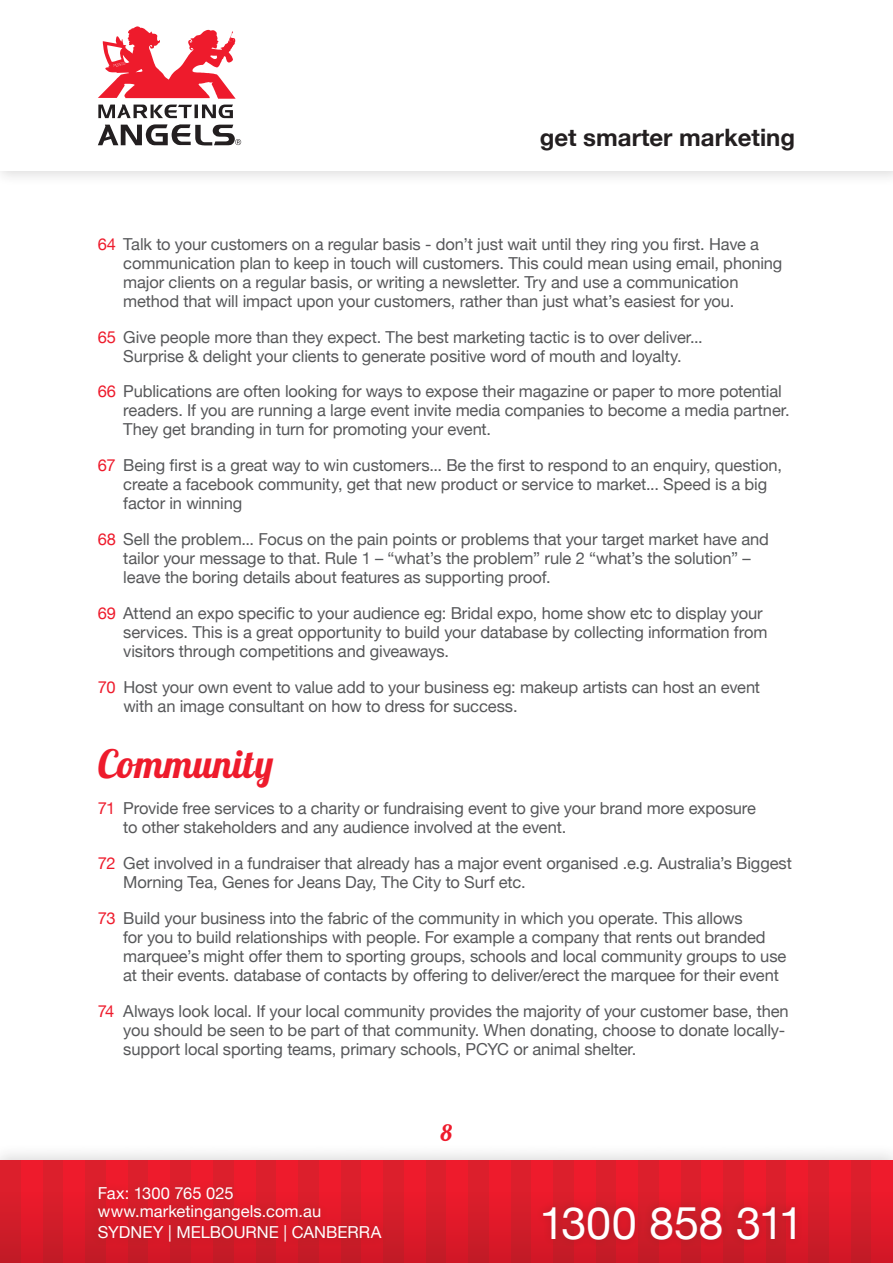
<style>
.page{position:relative;width:893px;height:1263px;background:#fff}
.page>*{position:absolute;margin:0;border:0;box-sizing:border-box;transform-origin:0 0}
.t1{font:45px "Helvetica Neue";letter-spacing:-.01em;color:#fff}
.t2{font:39px "Lobster 1.4";letter-spacing:.005em;color:#ee1b2c}
.t3{font:700 24px "Helvetica Neue";color:#231f20}
.t4{font:22.5px "Lobster 1.4";color:#ee1b2c}
.t5{font:16.5px/18.9px "Helvetica Neue";letter-spacing:-.01em;color:#57585a}
.t6{font:16.5px/18px "Helvetica Neue";color:#fff}
.s1{color:#ee1b2c}
</style>
<div class="page">
<div style="left:0;top:1142px;width:893px;height:121px;background:#231f20;opacity:.16"></div>
<div style="left:0;top:1161px;width:21px;height:102px;background:#dc1f2c"></div>
<div style="left:340px;top:1161px;width:21px;height:102px;background:#dc1f2c"></div>
<div style="left:765px;top:1161px;width:22px;height:102px;background:#dc1f2c"></div>
<div style="left:170px;top:1161px;width:21px;height:102px;background:#dc1f2c"></div>
<div style="left:510px;top:1161px;width:21px;height:102px;background:#dc1f2c"></div>
<div style="left:85px;top:1161px;width:21px;height:102px;background:#dc1f2c"></div>
<div style="left:425px;top:1161px;width:21px;height:102px;background:#dc1f2c"></div>
<div style="left:850px;top:1161px;width:22px;height:102px;background:#dc1f2c"></div>
<div style="left:255px;top:1161px;width:21px;height:102px;background:#dc1f2c"></div>
<div style="left:680px;top:1161px;width:22px;height:102px;background:#dc1f2c"></div>
<div style="left:595px;top:1161px;width:22px;height:102px;background:#dc1f2c"></div>
<div style="left:43px;top:1161px;width:21px;height:102px;background:#dc1f2c"></div>
<div style="left:383px;top:1161px;width:21px;height:102px;background:#dc1f2c"></div>
<div style="left:808px;top:1161px;width:21px;height:102px;background:#dc1f2c"></div>
<div style="left:213px;top:1161px;width:21px;height:102px;background:#dc1f2c"></div>
<div style="left:553px;top:1161px;width:21px;height:102px;background:#dc1f2c"></div>
<div style="left:128px;top:1161px;width:21px;height:102px;background:#dc1f2c"></div>
<div style="left:468px;top:1161px;width:21px;height:102px;background:#dc1f2c"></div>
<div style="left:298px;top:1161px;width:21px;height:102px;background:#dc1f2c"></div>
<div style="left:723px;top:1161px;width:21px;height:102px;background:#dc1f2c"></div>
<div style="left:638px;top:1161px;width:21px;height:102px;background:#dc1f2c"></div>
<div style="left:21px;top:1161px;width:22px;height:102px;background:#ee1b2c"></div>
<div style="left:361px;top:1161px;width:22px;height:102px;background:#ee1b2c"></div>
<div style="left:787px;top:1161px;width:21px;height:102px;background:#ee1b2c"></div>
<div style="left:191px;top:1161px;width:22px;height:102px;background:#ee1b2c"></div>
<div style="left:531px;top:1161px;width:22px;height:102px;background:#ee1b2c"></div>
<div style="left:106px;top:1161px;width:22px;height:102px;background:#ee1b2c"></div>
<div style="left:446px;top:1161px;width:22px;height:102px;background:#ee1b2c"></div>
<div style="left:872px;top:1161px;width:21px;height:102px;background:#ee1b2c"></div>
<div style="left:276px;top:1161px;width:22px;height:102px;background:#ee1b2c"></div>
<div style="left:702px;top:1161px;width:21px;height:102px;background:#ee1b2c"></div>
<div style="left:617px;top:1161px;width:21px;height:102px;background:#ee1b2c"></div>
<div style="left:64px;top:1161px;width:21px;height:102px;background:#ee1b2c"></div>
<div style="left:404px;top:1161px;width:21px;height:102px;background:#ee1b2c"></div>
<div style="left:829px;top:1161px;width:21px;height:102px;background:#ee1b2c"></div>
<div style="left:234px;top:1161px;width:21px;height:102px;background:#ee1b2c"></div>
<div style="left:574px;top:1161px;width:21px;height:102px;background:#ee1b2c"></div>
<div style="left:149px;top:1161px;width:21px;height:102px;background:#ee1b2c"></div>
<div style="left:489px;top:1161px;width:21px;height:102px;background:#ee1b2c"></div>
<div style="left:319px;top:1161px;width:21px;height:102px;background:#ee1b2c"></div>
<div style="left:744px;top:1161px;width:21px;height:102px;background:#ee1b2c"></div>
<div style="left:659px;top:1161px;width:21px;height:102px;background:#ee1b2c"></div>
<div style="left:0;top:1188px;width:893px;height:75px;background:linear-gradient(to bottom,#e61d2c,#c81926)"></div>
<div style="left:535px;top:1198px;width:269px;height:50px;background:#231f20;opacity:.23"></div>
<div style="left:90px;top:1178px;width:300px;height:72px;background:#231f20;opacity:.23"></div>
<div style="left:0;top:0;width:893px;height:187px;background:#231f20;opacity:.15"></div>
<div style="left:0;top:0;width:893px;height:170px;background:#fff"></div>
<svg style="left:98px;top:26px;width:138px;height:73px"></svg>
<svg style="left:98px;top:105px;width:143px;height:40px"></svg>
<h3 class="t3" style="left:540px;top:122px;width:257px">get smarter marketing</h3>
<p class="t5" style="left:123px;top:234px;width:661px;text-indent:-26px"><span class="s1">64</span> Talk to your customers on a regular basis - don’t just wait until they ring you first. Have a communication plan to keep in touch will customers. This could mean using email, phoning major clients on a regular basis, or writing a newsletter. Try and use a communication method that will impact upon your customers, rather than just what’s easiest for you.</p>
<p class="t5" style="left:98px;top:327px;width:606px;text-align:center"><span class="s1">65</span> Give people more than they expect. The best marketing tactic is to over deliver...<br>Surprise &amp; delight your clients to generate positive word of mouth and loyalty.</p>
<p class="t5" style="left:123px;top:382px;width:668px;text-indent:-26px"><span class="s1">66</span> Publications are often looking for ways to expose their magazine or paper to more potential readers. If you are running a large event invite media companies to become a media partner.<br>They get branding in turn for promoting your event.</p>
<p class="t5" style="left:123px;top:456px;width:660px;text-indent:-26px"><span class="s1">67</span> Being first is a great way to win customers... Be the first to respond to an enquiry, question, create a facebook community, get that new product or service to market... Speed is a big factor in winning</p>
<p class="t5" style="left:123px;top:530px;width:647px;text-indent:-26px"><span class="s1">68</span> Sell the problem... Focus on the pain points or problems that your target market have and tailor your message to that. Rule 1 – “what’s the problem” rule 2 “what’s the solution” – leave the boring details about features as supporting proof.</p>
<p class="t5" style="left:123px;top:604px;width:646px;text-indent:-26px"><span class="s1">69</span> Attend an expo specific to your audience eg: Bridal expo, home show etc to display your services. This is a great opportunity to build your database by collecting information from visitors through competitions and giveaways.</p>
<p class="t5" style="left:123px;top:678px;width:638px;text-indent:-26px"><span class="s1">70</span> Host your own event to value add to your business eg: makeup artists can host an event with an image consultant on how to dress for success.</p>
<h2 class="t2" style="left:98px;top:739px;width:177px">Community</h2>
<p class="t5" style="left:123px;top:799px;width:634px;text-indent:-26px"><span class="s1">71</span> Provide free services to a charity or fundraising event to give your brand more exposure to other stakeholders and any audience involved at the event.</p>
<p class="t5" style="left:123px;top:854px;width:670px;text-indent:-26px"><span class="s1">72</span> Get involved in a fundraiser that already has a major event organised .e.g. Australia’s Biggest<br>Morning Tea, Genes for Jeans Day, The City to Surf etc.</p>
<p class="t5" style="left:123px;top:909px;width:665px;text-indent:-26px"><span class="s1">73</span> Build your business into the fabric of the community in which you operate. This allows<br>for you to build relationships with people. For example a company that rents out branded marquee’s might offer them to sporting groups, schools and local community groups to use at their events. database of contacts by offering to deliver/erect the marquee for their event</p>
<p class="t5" style="left:123px;top:1002px;width:667px;text-indent:-26px"><span class="s1">74</span> Always look local. If your local community provides the majority of your customer base, then you should be seen to be part of that community. When donating, choose to donate locally&shy;support local sporting teams, primary schools, PCYC or animal shelter.</p>
<p class="t6" style="left:98px;top:1184px;width:225px">Fax: 1300 765 025 www.marketingangels.com.au</p>
<p class="t6" style="left:98px;top:1223px;width:285px">Sydney | Melbourne | Canberra</p>
<h3 class="t4" style="left:441px;top:1118px;width:13px">8</h3>
<h1 class="t1" style="left:539px;top:1196px;width:266px">1300 858 311</h1>
</div>
